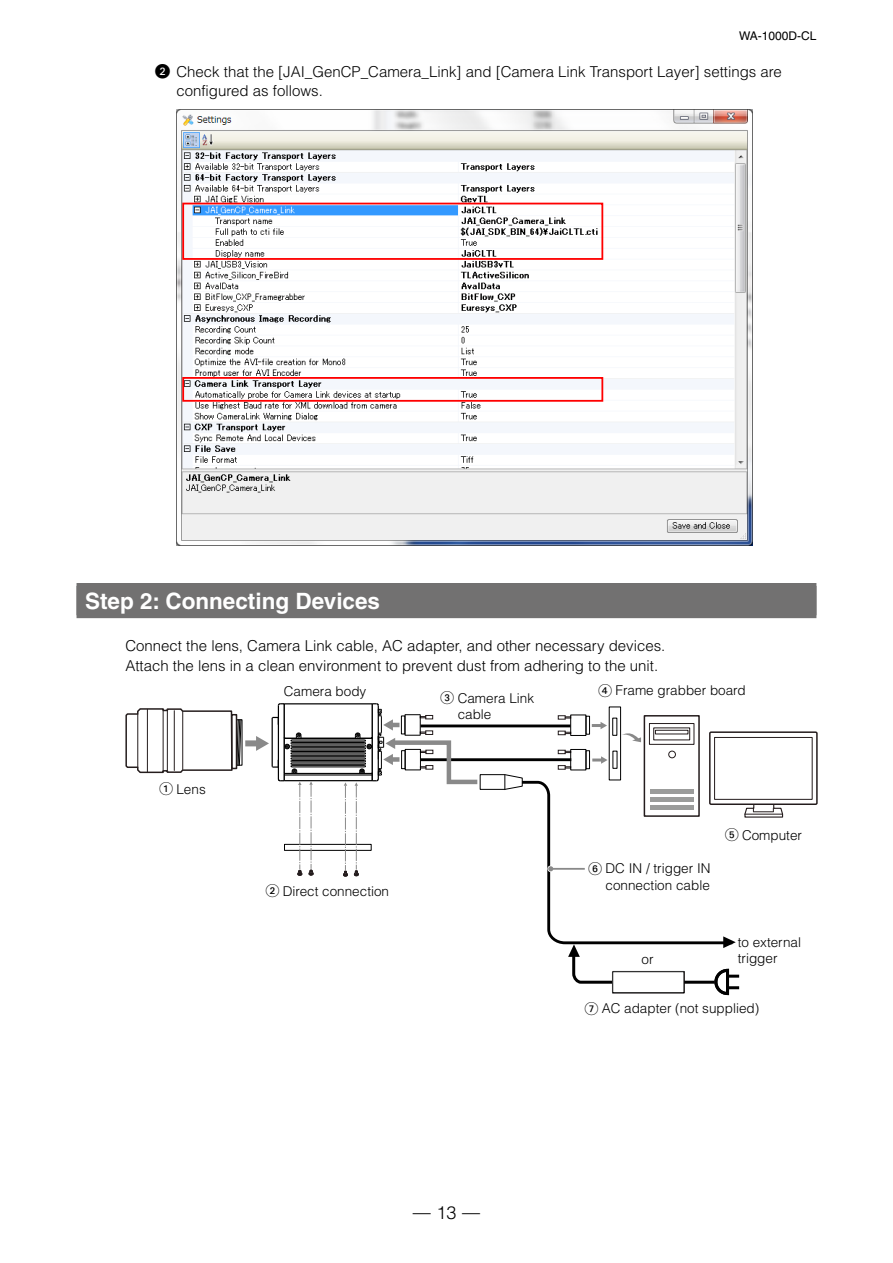
<style>
.page{position:relative;width:893px;height:1263px;background:#fff}
.page>*{position:absolute;margin:0;border:0;box-sizing:border-box;transform-origin:0 0}
.t1{font:700 22.5px "Helvetica";color:#fff}
.t2{font:300 18px "Shin Go Pro";color:#000}
.t3{font:300 15px/19.5px "Helvetica";color:#000}
.t4{font:300 13.5px/16.5px "Helvetica";color:#000;text-align:right}
.t5{font:12px "Helvetica";color:#000}
.s1{font-family:"Deco Numbers LH Circle";font-weight:400}
.s2{font-family:"Helvetica"}
</style>
<div class="page">
<div style="left:77px;top:583px;width:739px;height:32px;background:#727171"></div>
<div style="left:77px;top:586px;width:739px;height:32px;background:#727171"></div>
<img style="left:176px;top:109px;width:576px;height:436px">
<div style="left:182px;top:203px;width:421px;height:57px;border:2px solid #f00"></div>
<div style="left:182px;top:377px;width:421px;height:25px;border:2px solid #f00"></div>
<div style="left:284px;top:844px;width:88px;height:7px;border:1px solid #000"></div>
<svg style="left:710px;top:732px;width:107px;height:72px"></svg>
<div style="left:709px;top:731px;width:109px;height:74px;border:2px solid #241c1d"></div>
<div style="left:715px;top:737px;width:97px;height:62px;background:#fff"></div>
<div style="left:714px;top:737px;width:98px;height:63px;border:1px solid #241c1d"></div>
<div style="left:245px;top:740px;width:13px;height:6px;background:#898989"></div>
<svg style="left:308px;top:781px;width:6px;height:95px"></svg>
<svg style="left:343px;top:782px;width:5px;height:95px"></svg>
<hr style="left:284px;top:775px;width:88px;height:1px;background:#000">
<hr style="left:284px;top:780px;width:88px;height:1px;background:#000">
<hr style="left:285px;top:773px;width:86px;height:1px;background:#000">
<hr style="left:284px;top:703px;width:88px;height:1px;background:#000">
<hr style="left:285px;top:737px;width:86px;height:2px;background:#000">
<hr style="left:278px;top:705px;width:1px;height:74px;background:#000">
<hr style="left:292px;top:740px;width:73px;height:1px;background:#000">
<hr style="left:292px;top:741px;width:73px;height:1px;background:#000">
<hr style="left:292px;top:742px;width:73px;height:1px;background:#000">
<hr style="left:292px;top:743px;width:73px;height:1px;background:#000">
<hr style="left:292px;top:745px;width:73px;height:1px;background:#000">
<hr style="left:292px;top:746px;width:73px;height:1px;background:#000">
<hr style="left:292px;top:747px;width:73px;height:1px;background:#000">
<hr style="left:292px;top:749px;width:73px;height:1px;background:#000">
<hr style="left:292px;top:750px;width:73px;height:1px;background:#000">
<hr style="left:292px;top:751px;width:73px;height:1px;background:#000">
<hr style="left:292px;top:752px;width:73px;height:1px;background:#000">
<hr style="left:292px;top:754px;width:73px;height:1px;background:#000">
<hr style="left:292px;top:755px;width:73px;height:1px;background:#000">
<hr style="left:292px;top:756px;width:73px;height:1px;background:#000">
<hr style="left:292px;top:758px;width:73px;height:1px;background:#000">
<hr style="left:292px;top:759px;width:73px;height:1px;background:#000">
<hr style="left:292px;top:760px;width:73px;height:1px;background:#000">
<hr style="left:292px;top:761px;width:73px;height:1px;background:#000">
<hr style="left:292px;top:763px;width:73px;height:1px;background:#000">
<hr style="left:292px;top:764px;width:73px;height:1px;background:#000">
<hr style="left:292px;top:765px;width:73px;height:1px;background:#000">
<hr style="left:292px;top:767px;width:73px;height:1px;background:#000">
<svg style="left:277px;top:703px;width:8px;height:4px"></svg>
<hr style="left:284px;top:704px;width:1px;height:77px;background:#000">
<hr style="left:272px;top:718px;width:1px;height:49px;background:#000">
<svg style="left:272px;top:717px;width:6px;height:8px"></svg>
<svg style="left:256px;top:732px;width:46px;height:144px"></svg>
<svg style="left:125px;top:708px;width:116px;height:66px"></svg>
<div style="left:231px;top:714px;width:6px;height:55px;border:2px solid #251d1d"></div>
<svg style="left:354px;top:703px;width:430px;height:292px"></svg>
<p class="t5" style="left:739px;top:29px;width:79px">WA-1000D-CL</p>
<p class="t3" style="left:176px;top:62px;width:607px;text-indent:-21px"><span class="s1">v</span> Check that the [JAI_GenCP_Camera_Link] and [Camera Link Transport Layer] settings are configured as follows.</p>
<h1 class="t1" style="left:85px;top:587px;width:297px">Step 2: Connecting Devices</h1>
<p class="t3" style="left:125px;top:636px;width:541px">Connect the lens, Camera Link cable, AC adapter, and other necessary devices.<br>Attach the lens in a clean environment to prevent dust from adhering to the unit.</p>
<p class="t4" style="left:284px;top:682px;width:84px">Camera body</p>
<p class="t4" style="left:598px;top:682px;width:149px"><span class="s1">4</span> Frame grabber board</p>
<p class="t4" style="left:458px;top:689px;width:78px;text-align:left;text-indent:-17px"><span class="s1">3</span> Camera Link cable</p>
<p class="t4" style="left:159px;top:780px;width:48px"><span class="s1">1</span> Lens</p>
<p class="t4" style="left:266px;top:882px;width:125px"><span class="s1">2</span> Direct connection</p>
<p class="t2" style="left:413px;top:1198px;width:69px">̶<span class="s2">13</span>̶</p>
<p class="t4" style="left:588px;top:860px;width:124px"><span class="s1">6</span> DC IN / trigger IN connection cable</p>
<p class="t4" style="left:725px;top:826px;width:79px"><span class="s1">5</span> Computer</p>
<p class="t4" style="left:738px;top:933px;width:65px">to external</p>
<p class="t4" style="left:641px;top:950px;width:14px">or</p>
<p class="t4" style="left:738px;top:950px;width:41px">trigger</p>
<p class="t4" style="left:585px;top:1000px;width:176px"><span class="s1">7</span> AC adapter (not supplied)</p>
</div>
